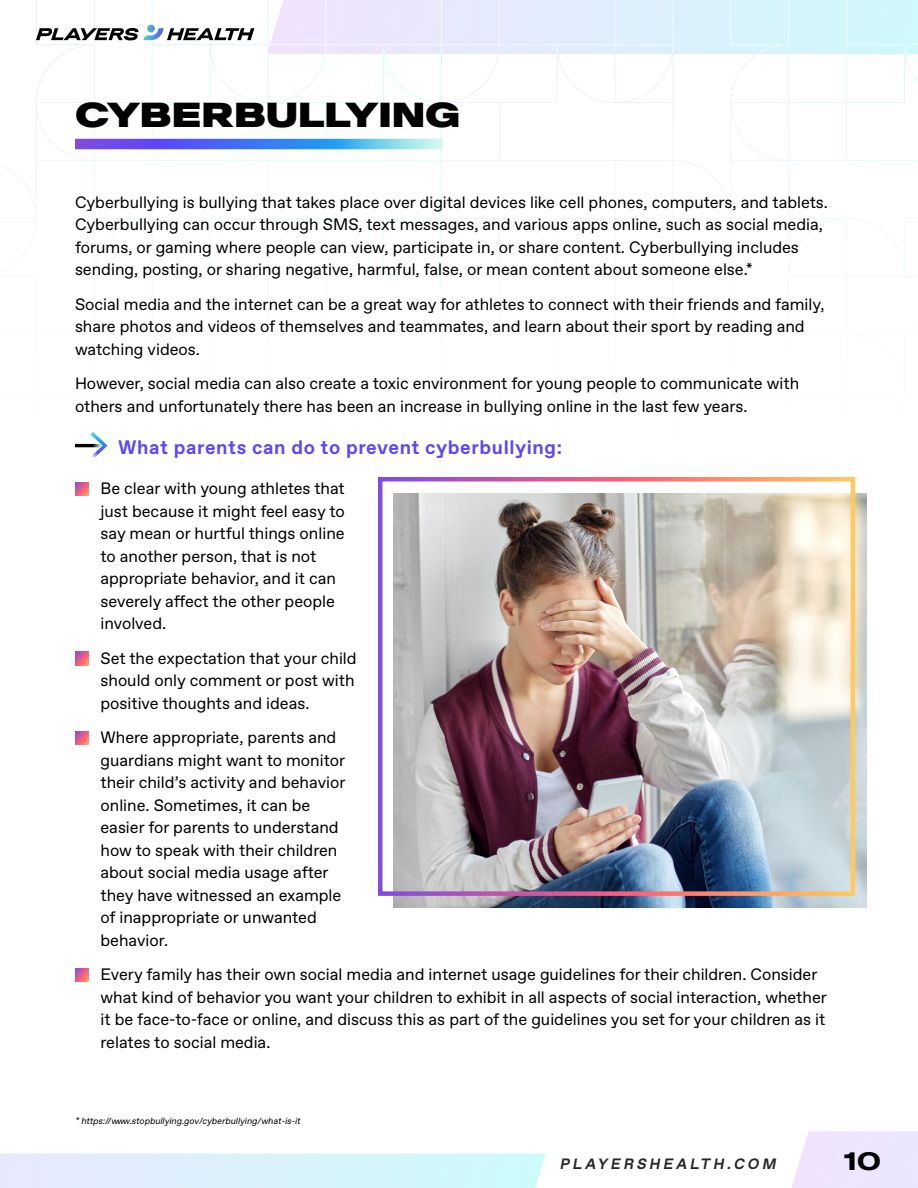
<style>
.page{position:relative;width:918px;height:1188px;background:#fff}
.page>*{position:absolute;margin:0;border:0;box-sizing:border-box;transform-origin:0 0}
.page_head{font:900 expanded 33px "Antarctica";color:#000}
.t1{font:700 expanded 24px "Antarctica";color:#000}
.subhead{font:700 19.5px "ABC Favorit";letter-spacing:.03em;color:#5b47f9}
.body-bullets{font:16.5px/22.5px "ABC Favorit";color:#000}
.body{font:16.5px/22.5px "ABC Favorit";color:#000}
.t2{font:italic 700 15px "ABC Favorit";color:#262826}
.body-2{font:italic 9px "ABC Favorit";color:#000}
</style>
<div class="page">
<svg style="left:267px;top:0;width:651px;height:54px;background:#e0eefc"></svg>
<svg style="left:442px;top:103px;width:476px;height:390px"></svg>
<svg style="left:0;top:103px;width:441px;height:393px"></svg>
<svg style="left:36px;top:25px;width:218px;height:15px"></svg>
<svg style="left:0;top:1154px;width:546px;height:34px;background:#daf1fb"></svg>
<svg style="left:791px;top:1131px;width:127px;height:57px;background:#efe6fd"></svg>
<hr style="left:75px;top:444px;width:29px;height:3px;background:#000">
<svg style="left:90px;top:432px;width:18px;height:27px"></svg>
<svg style="left:75px;top:482px;width:13px;height:14px"></svg>
<svg style="left:75px;top:652px;width:13px;height:13px"></svg>
<svg style="left:75px;top:731px;width:13px;height:14px"></svg>
<svg style="left:75px;top:968px;width:13px;height:14px"></svg>
<svg style="left:75px;top:139px;width:366px;height:10px;background:#5c84f0"></svg>
<img style="left:393px;top:493px;width:474px;height:414px">
<p class="page_head" style="left:75px;top:93px;width:387px">CYBERBULLYING</p>
<p class="body" style="left:75px;top:191px;width:755px">Cyberbullying is bullying that takes place over digital devices like cell phones, computers, and tablets.<br>Cyberbullying can occur through SMS, text messages, and various apps online, such as social media, forums, or gaming where people can view, participate in, or share content. Cyberbullying includes sending, posting, or sharing negative, harmful, false, or mean content about someone else.*</p>
<p class="body" style="left:75px;top:293px;width:751px">Social media and the internet can be a great way for athletes to connect with their friends and family, share photos and videos of themselves and teammates, and learn about their sport by reading and watching videos.</p>
<p class="body" style="left:75px;top:373px;width:726px">However, social media can also create a toxic environment for young people to communicate with others and unfortunately there has been an increase in bullying online in the last few years.</p>
<p class="subhead" style="left:118px;top:435px;width:445px">What parents can do to prevent cyberbullying:</p>
<p class="body-bullets" style="left:100px;top:478px;width:246px">Be clear with young athletes that just because it might feel easy to say mean or hurtful things online to another person, that is not appropriate behavior, and it can severely affect the other people involved.</p>
<p class="body-bullets" style="left:100px;top:647px;width:258px">Set the expectation that your child should only comment or post with positive thoughts and ideas.</p>
<p class="body-bullets" style="left:100px;top:727px;width:246px">Where appropriate, parents and guardians might want to monitor their child’s activity and behavior online. Sometimes, it can be easier for parents to understand how to speak with their children about social media usage after they have witnessed an example of inappropriate or unwanted behavior.</p>
<p class="body-bullets" style="left:100px;top:964px;width:728px">Every family has their own social media and internet usage guidelines for their children. Consider what kind of behavior you want your children to exhibit in all aspects of social interaction, whether it be face-to-face or online, and discuss this as part of the guidelines you set for your children as it relates to social media.</p>
<p class="body-2" style="left:75px;top:1116px;width:229px">* https://www.stopbullying.gov/cyberbullying/what-is-it</p>
<p class="t2" style="left:560px;top:1155px;width:221px">PLAYERSHEALTH.COM</p>
<h2 class="t1" style="left:844px;top:1145px;width:39px">10</h2>
</div>
